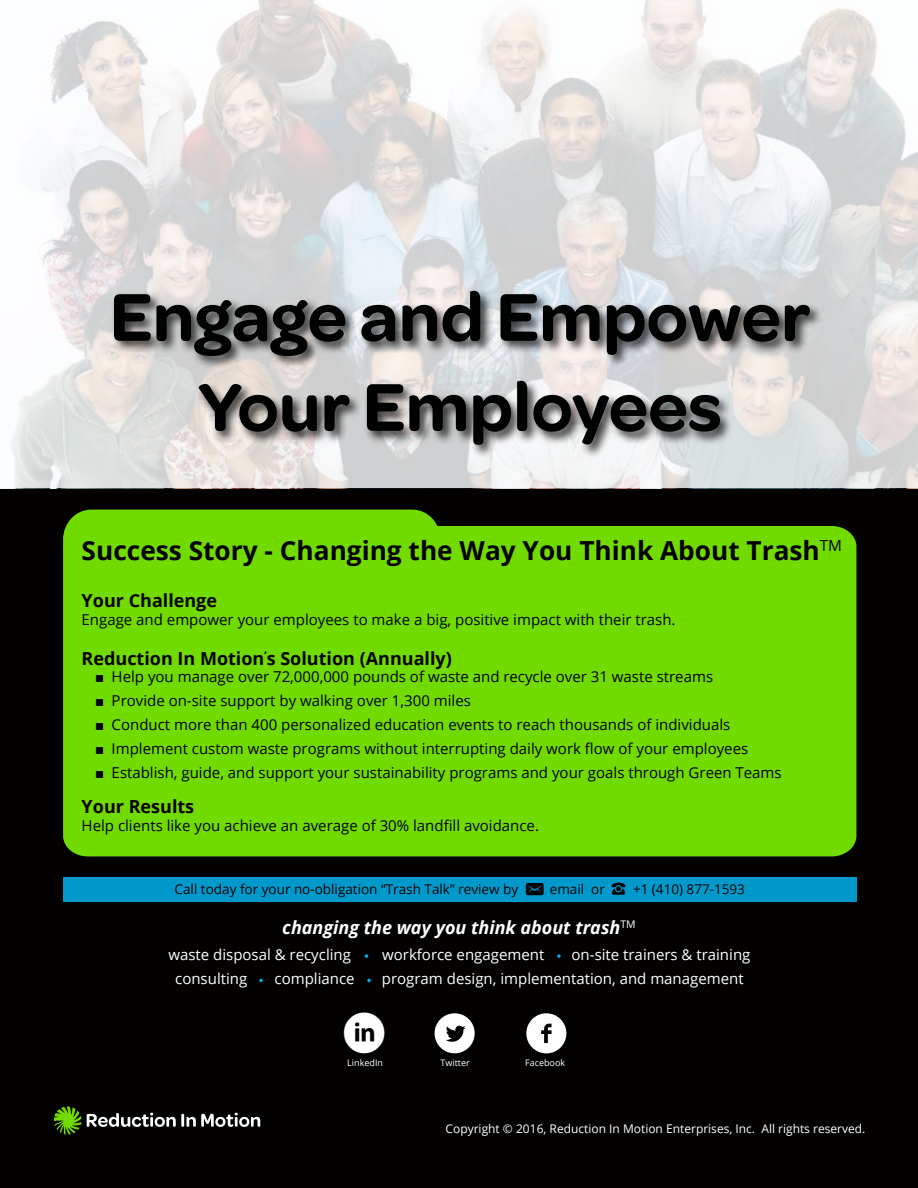
<style>
.page{position:relative;width:918px;height:1188px;background:#fff}
.page>*{position:absolute;margin:0;border:0;box-sizing:border-box;transform-origin:0 0}
.t1{font:600 72px/90px "Omnes";color:#000101;text-align:center}
.t2{font:57px "Socialico";color:#fff}
.t3{font:30px "metroiconseight";color:#030100}
.t4{font:700 26.25px "Open Sans";color:#030200}
.t5{font:700 18px "Open Sans";color:#030200}
.t6{font:italic 700 18px "Open Sans";color:#fff}
.t7{font:15px "Open Sans";color:#030100}
.t8{font:15px "Open Sans";color:#fff}
.t9{font:15px "Open Sans";color:#030200}
.t10{font:13.5px "Open Sans";color:#030100}
.t11{font:12px "Open Sans";color:#fff}
.t12{font:9px "Open Sans";color:#fff}
.s1{font-family:"Arial"}
</style>
<div class="page">
<div style="left:0;top:484px;width:918px;height:704px;background:#030100"></div>
<div style="left:63px;top:510px;width:377px;height:60px;background:#71db00;border-radius:29px"></div>
<div style="left:63px;top:526px;width:793px;height:330px;background:#71db00"></div>
<svg style="left:87px;top:1113px;width:173px;height:14px"></svg>
<svg style="left:54px;top:1106px;width:27px;height:29px"></svg>
<div style="left:63px;top:877px;width:793px;height:24px;background:#09c"></div>
<svg style="left:0;top:0;width:918px;height:487px"></svg>
<svg style="left:365px;top:954px;width:3px;height:4px"></svg>
<svg style="left:557px;top:954px;width:4px;height:4px"></svg>
<svg style="left:367px;top:979px;width:4px;height:3px"></svg>
<svg style="left:259px;top:979px;width:4px;height:3px"></svg>
<div style="left:111px;top:288px;width:712px;height:171px;background:#000;opacity:.75"></div>
<h1 class="t1" style="left:110px;top:278px;width:703px">Engage and Empower<br>Your Employees</h1>
<h3 class="t4" style="left:82px;top:540px;width:762px">Success Story - Changing the Way You Think About Trash<sup>TM</sup></h3>
<p class="t5" style="left:82px;top:593px;width:137px">Your Challenge</p>
<p class="t9" style="left:82px;top:613px;width:595px">Engage and empower your employees to make a big, positive impact with their trash.</p>
<p class="t5" style="left:82px;top:652px;width:372px">Reduction In Motion<sup>’</sup>s Solution (Annually)</p>
<p class="t7" style="left:95px;top:670px;width:620px"><span class="s1">■</span> Help you manage over 72,000,000 pounds of waste and recycle over 31 waste streams</p>
<p class="t7" style="left:95px;top:694px;width:377px"><span class="s1">■</span> Provide on-site support by walking over 1,300 miles</p>
<p class="t7" style="left:95px;top:718px;width:637px"><span class="s1">■</span> Conduct more than 400 personalized education events to reach thousands of individuals</p>
<p class="t7" style="left:95px;top:738px;width:655px"><span class="s1">■</span> Implement custom waste programs without interrupting daily work flow of your employees</p>
<p class="t7" style="left:95px;top:767px;width:688px"><span class="s1">■</span> Establish, guide, and support your sustainability programs and your goals through Green Teams</p>
<p class="t5" style="left:82px;top:799px;width:114px">Your Results</p>
<p class="t9" style="left:82px;top:815px;width:459px">Help clients like you achieve an average of 30% landfill avoidance.</p>
<h3 class="t3" style="left:526px;top:870px;width:25px">À</h3>
<p class="t10" style="left:175px;top:884px;width:345px">Call today for your no-obligation “Trash Talk” review by</p>
<p class="t10" style="left:550px;top:884px;width:57px">email or</p>
<p class="t10" style="left:633px;top:884px;width:114px">+1 (410) 877-1593</p>
<p class="t6" style="left:282px;top:920px;width:355px">changing the way you think about trash<sup>TM</sup></p>
<p class="t8" style="left:168px;top:949px;width:184px">waste disposal &amp; recycling</p>
<p class="t8" style="left:382px;top:949px;width:164px">workforce engagement</p>
<p class="t8" style="left:572px;top:949px;width:180px">on-site trainers &amp; training</p>
<p class="t8" style="left:175px;top:973px;width:74px">consulting</p>
<p class="t8" style="left:275px;top:973px;width:82px">compliance</p>
<p class="t8" style="left:382px;top:973px;width:363px">program design, implementation, and management</p>
<h2 class="t2" style="left:432px;top:1000px;width:139px">l f</h2>
<p class="t12" style="left:347px;top:1059px;width:37px">LinkedIn</p>
<p class="t12" style="left:440px;top:1059px;width:31px">Twitter</p>
<p class="t12" style="left:525px;top:1059px;width:42px">Facebook</p>
<p class="t11" style="left:446px;top:1124px;width:421px">Copyright © 2016, Reduction In Motion Enterprises, Inc. All rights reserved.</p>
</div>
